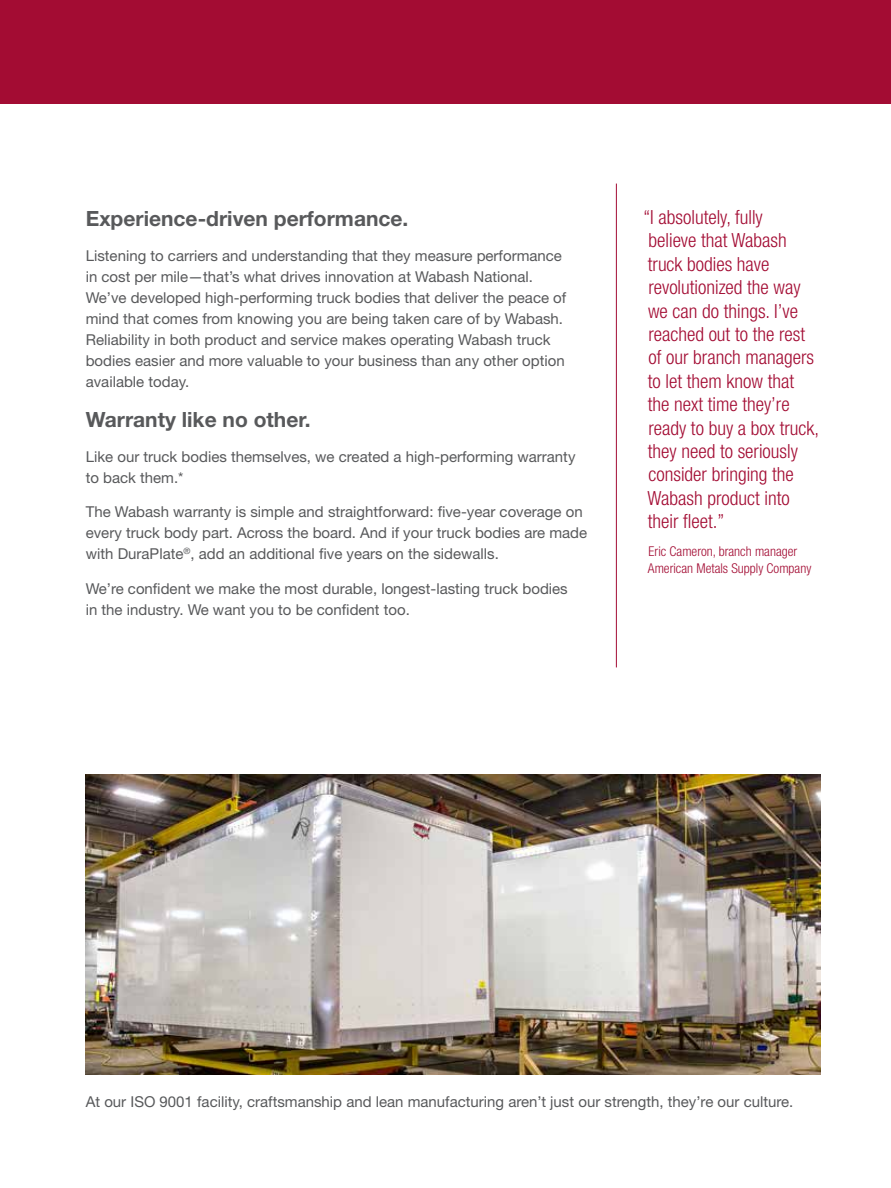
<style>
.page{position:relative;width:891px;height:1188px;background:#fff}
.page>*{position:absolute;margin:0;border:0;box-sizing:border-box;transform-origin:0 0}
.t1{font:700 21px "Helvetica Neue LT Std";color:#58595b}
.t2{font:300 condensed 19.5px/23.4px "Helvetica Neue LT Std";color:#a30c33}
.t3{font:15px/21px "Helvetica Neue LT Std";color:#58595b}
.t4{font:300 condensed 13.5px/16.2px "Helvetica Neue LT Std";color:#a30c33}
</style>
<div class="page">
<div style="left:0;top:0;width:891px;height:103px;background:#a30c33"></div>
<hr style="left:616px;top:184px;width:1px;height:483px;background:#a30c33">
<img style="left:86px;top:774px;width:734px;height:300px">
<h1 class="t1" style="left:86px;top:206px;width:324px">Experience-driven performance.</h1>
<p class="t3" style="left:86px;top:245px;width:482px">Listening to carriers and understanding that they measure performance in cost per mile—that’s what drives innovation at Wabash National.<br>We’ve developed high-performing truck bodies that deliver the peace of mind that comes from knowing you are being taken care of by Wabash.<br>Reliability in both product and service makes operating Wabash truck bodies easier and more valuable to your business than any other option available today.</p>
<h1 class="t1" style="left:86px;top:407px;width:226px">Warranty like no other.</h1>
<p class="t3" style="left:86px;top:446px;width:491px">Like our truck bodies themselves, we created a high-performing warranty to back them.*</p>
<p class="t3" style="left:86px;top:501px;width:503px">The Wabash warranty is simple and straightforward: five-year coverage on every truck body part. Across the board. And if your truck bodies are made with DuraPlate<sup>®</sup>, add an additional five years on the sidewalls.</p>
<p class="t3" style="left:86px;top:578px;width:484px">We’re confident we make the most durable, longest-lasting truck bodies in the industry. We want you to be confident too.</p>
<p class="t2" style="left:643px;top:205px;width:177px">“I absolutely, fully<br>believe that Wabash truck bodies have revolutionized the way we can do things. I’ve reached out to the rest<br>of our branch managers to let them know that<br>the next time they’re ready to buy a box truck, they need to seriously consider bringing the<br>Wabash product into their fleet.”</p>
<p class="t4" style="left:648px;top:543px;width:165px">Eric Cameron, branch manager<br>American Metals Supply Company</p>
<p class="t3" style="left:86px;top:1091px;width:709px">At our ISO 9001 facility, craftsmanship and lean manufacturing aren’t just our strength, they’re our culture.</p>
</div>
